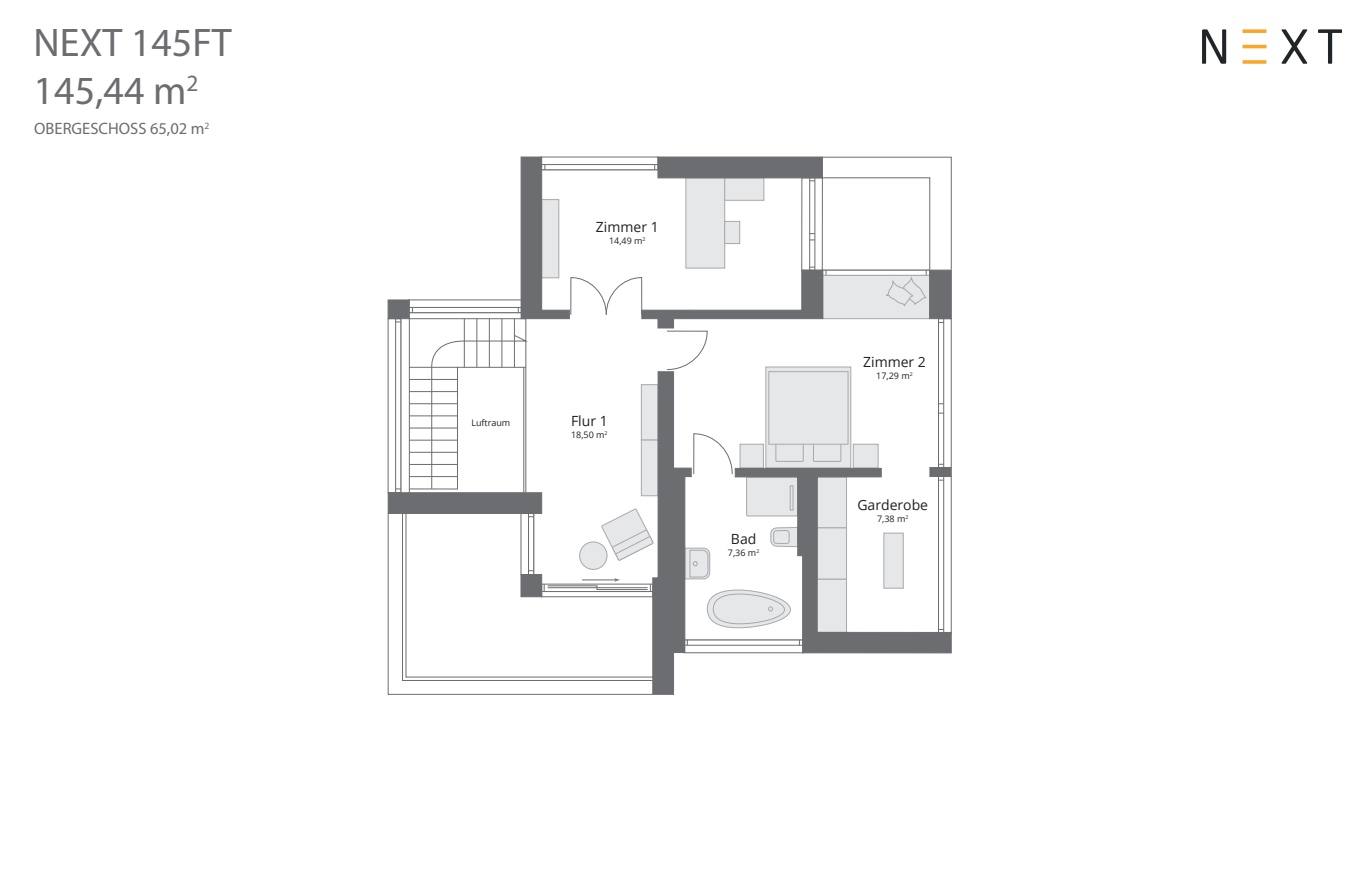
<style>
.page{position:relative;width:1367px;height:874px;background:#fff}
.page>*{position:absolute;margin:0;border:0;box-sizing:border-box;transform-origin:0 0}
.t1{font:40px/48px "Myriad Pro";color:#6c6d70}
.t2{font:16.4px "Myriad Pro";color:#6c6d70}
.t3{font:14px "Open Sans";color:#231f20}
.t4{font:9px "Open Sans";color:#231f20}
</style>
<div class="page">
<svg style="left:1242px;top:29px;width:24px;height:4px"></svg>
<svg style="left:1242px;top:45px;width:24px;height:3px"></svg>
<svg style="left:1242px;top:60px;width:24px;height:4px"></svg>
<svg style="left:1202px;top:29px;width:24px;height:35px"></svg>
<svg style="left:1318px;top:29px;width:23px;height:35px"></svg>
<svg style="left:1281px;top:29px;width:26px;height:35px"></svg>
<svg style="left:387px;top:512px;width:8px;height:182px"></svg>
<div style="left:388px;top:318px;width:13px;height:174px;background:#fff;border:1px solid #6c6d70"></div>
<div style="left:388px;top:299px;width:21px;height:20px;background:#6c6d70;border:1px solid #6c6d70"></div>
<div style="left:388px;top:492px;width:154px;height:21px;background:#6c6d70"></div>
<svg style="left:395px;top:156px;width:556px;height:538px"></svg>
<h1 class="t1" style="left:34px;top:18px;width:200px">NEXT 145FT<br>145,44 m<sup>2</sup></h1>
<h2 class="t2" style="left:34px;top:118px;width:177px">OBERGESCHOSS 65,02 m<sup>2</sup></h2>
<h3 class="t3" style="left:596px;top:218px;width:64px">Zimmer 1</h3>
<p class="t4" style="left:609px;top:235px;width:38px">14,49 m<sup>2</sup></p>
<p class="t4" style="left:471px;top:417px;width:40px">Luftraum</p>
<h3 class="t3" style="left:571px;top:411px;width:38px">Flur 1</h3>
<p class="t4" style="left:571px;top:429px;width:38px">18,50 m<sup>2</sup></p>
<h3 class="t3" style="left:731px;top:529px;width:27px">Bad</h3>
<p class="t4" style="left:728px;top:546px;width:33px">7,36 m<sup>2</sup></p>
<h3 class="t3" style="left:863px;top:351px;width:64px">Zimmer 2</h3>
<p class="t4" style="left:876px;top:369px;width:38px">17,29 m<sup>2</sup></p>
<h3 class="t3" style="left:857px;top:495px;width:72px">Garderobe</h3>
<p class="t4" style="left:877px;top:512px;width:33px">7,38 m<sup>2</sup></p>
</div>
